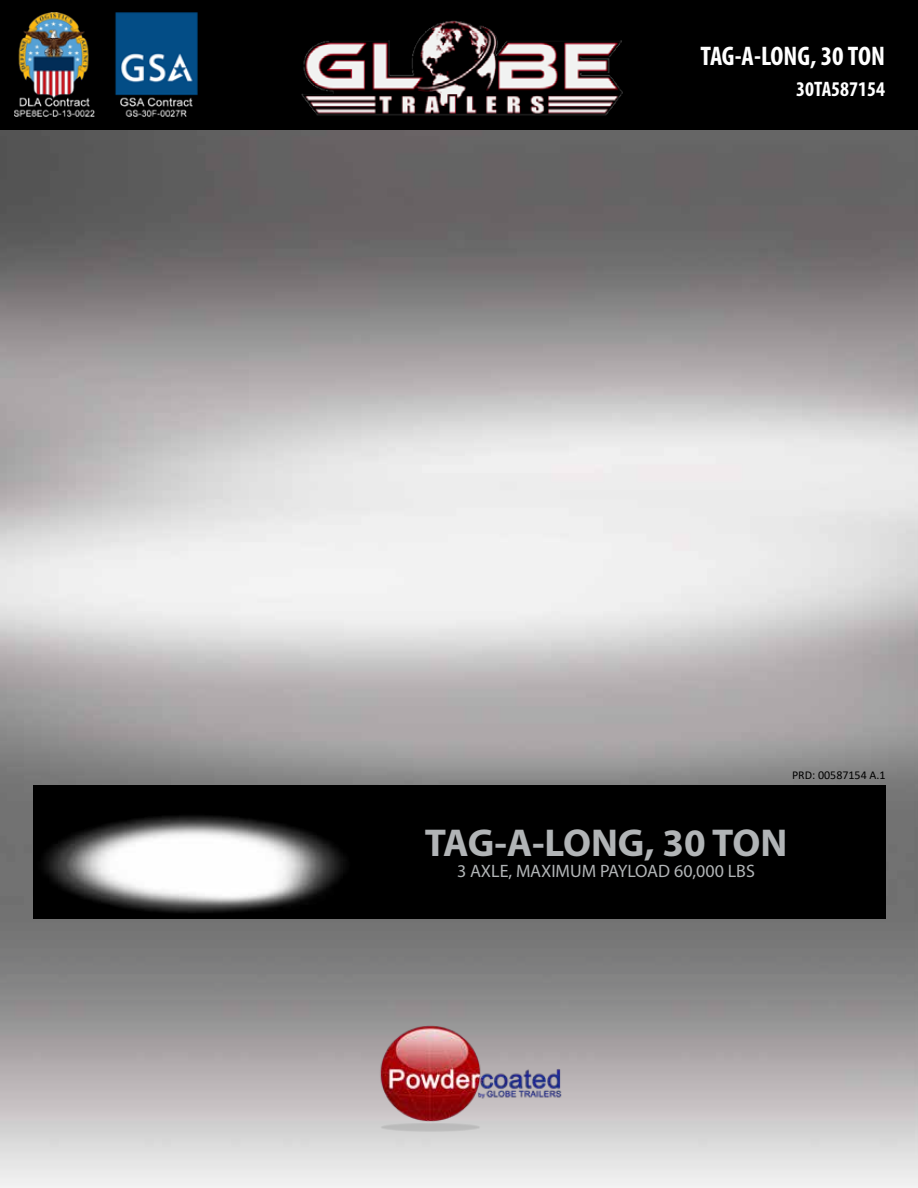
<style>
.page{position:relative;width:918px;height:1188px;background:#fff}
.page>*{position:absolute;margin:0;border:0;box-sizing:border-box;transform-origin:0 0}
.t1{font:700 39px "Myriad Pro";letter-spacing:-.01em;color:#b1b4b6}
.t2{font:700 condensed 27px "Myriad Pro";letter-spacing:-.005em;color:#fff}
.t3{font:700 condensed 21px "Myriad Pro";color:#fff}
.t4{font:18px "Myriad Pro";color:#b1b4b6}
.t5{font:12px "Calibri";color:#000}
</style>
<div class="page">
<img style="left:0;top:130px;width:918px;height:1058px">
<div style="left:326px;top:785px;width:560px;height:134px;background:#000"></div>
<img style="left:356px;top:1025px;width:215px;height:109px">
<img style="left:33px;top:785px;width:313px;height:134px">
<div style="left:0;top:0;width:918px;height:130px;background:#000"></div>
<img style="left:15px;top:12px;width:183px;height:104px">
<img style="left:301px;top:20px;width:322px;height:96px">
<h2 class="t2" style="left:700px;top:39px;width:186px">TAG-A-LONG, 30 TON</h2>
<p class="t3" style="left:796px;top:76px;width:90px">30TA587154</p>
<p class="t5" style="left:792px;top:766px;width:95px">PRD: 00587154 A.1</p>
<h1 class="t1" style="left:425px;top:817px;width:364px">TAG-A-LONG, 30 TON</h1>
<p class="t4" style="left:457px;top:860px;width:299px">3 AXLE, MAXIMUM PAYLOAD 60,000 LBS</p>
</div>
